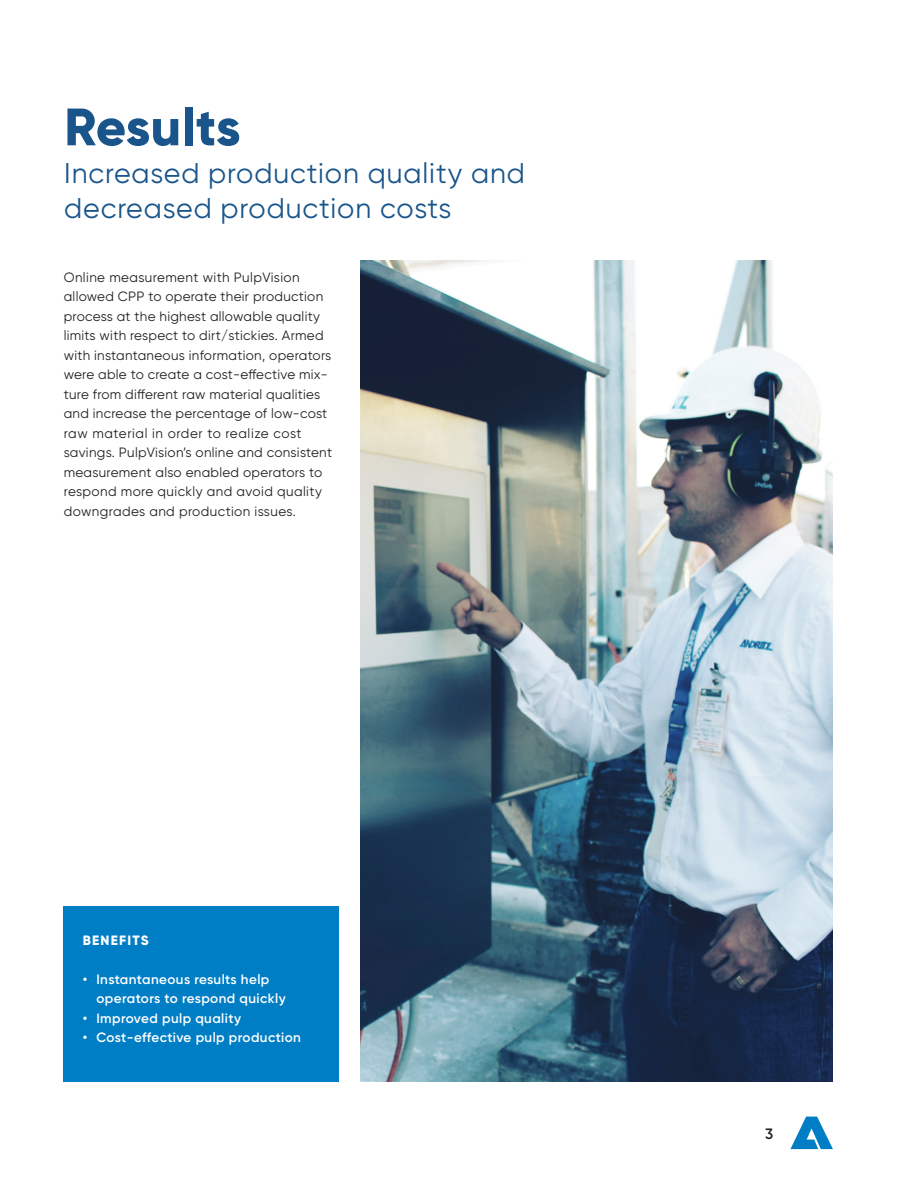
<style>
.page{position:relative;width:918px;height:1188px;background:#fff}
.page>*{position:absolute;margin:0;border:0;box-sizing:border-box;transform-origin:0 0}
.t1{font:800 52.5px "Gilroy";color:#19558b}
.t2{font:28.5px/34.5px "Gilroy";letter-spacing:.03em;color:#19558b}
.t3{font:600 15px "Gilroy";color:#231f20}
.t4{font:13.5px/19.5px "Gilroy";letter-spacing:.02em;color:#231f20}
.t5{font:600 13.5px/19.5px "Gilroy";letter-spacing:.03em;color:#fff}
.t6{font:800 13.5px "Gilroy";letter-spacing:.09em;color:#fff}
</style>
<div class="page">
<svg style="left:790px;top:1117px;width:43px;height:32px"></svg>
<img style="left:360px;top:261px;width:473px;height:820px">
<div style="left:64px;top:906px;width:275px;height:175px;background:#007ec5"></div>
<h1 class="t1" style="left:64px;top:94px;width:178px">Results</h1>
<h2 class="t2" style="left:64px;top:156px;width:462px">Increased production quality and decreased production costs</h2>
<p class="t4" style="left:64px;top:267px;width:270px">Online measurement with PulpVision allowed CPP to operate their production process at the highest allowable quality limits with respect to dirt/stickies. Armed with instantaneous information, operators were able to create a cost-effective mix&shy;ture from different raw material qualities and increase the percentage of low-cost raw material in order to realize cost savings. PulpVision’s online and consistent measurement also enabled operators to respond more quickly and avoid quality downgrades and production issues.</p>
<p class="t6" style="left:83px;top:932px;width:67px">BENEFITS</p>
<p class="t5" style="left:96px;top:969px;width:191px;text-indent:-13px">• Instantaneous results help operators to respond quickly</p>
<p class="t5" style="left:83px;top:1008px;width:160px">• Improved pulp quality</p>
<p class="t5" style="left:83px;top:1028px;width:220px">• Cost-effective pulp production</p>
<p class="t3" style="left:765px;top:1124px;width:10px">3</p>
</div>
